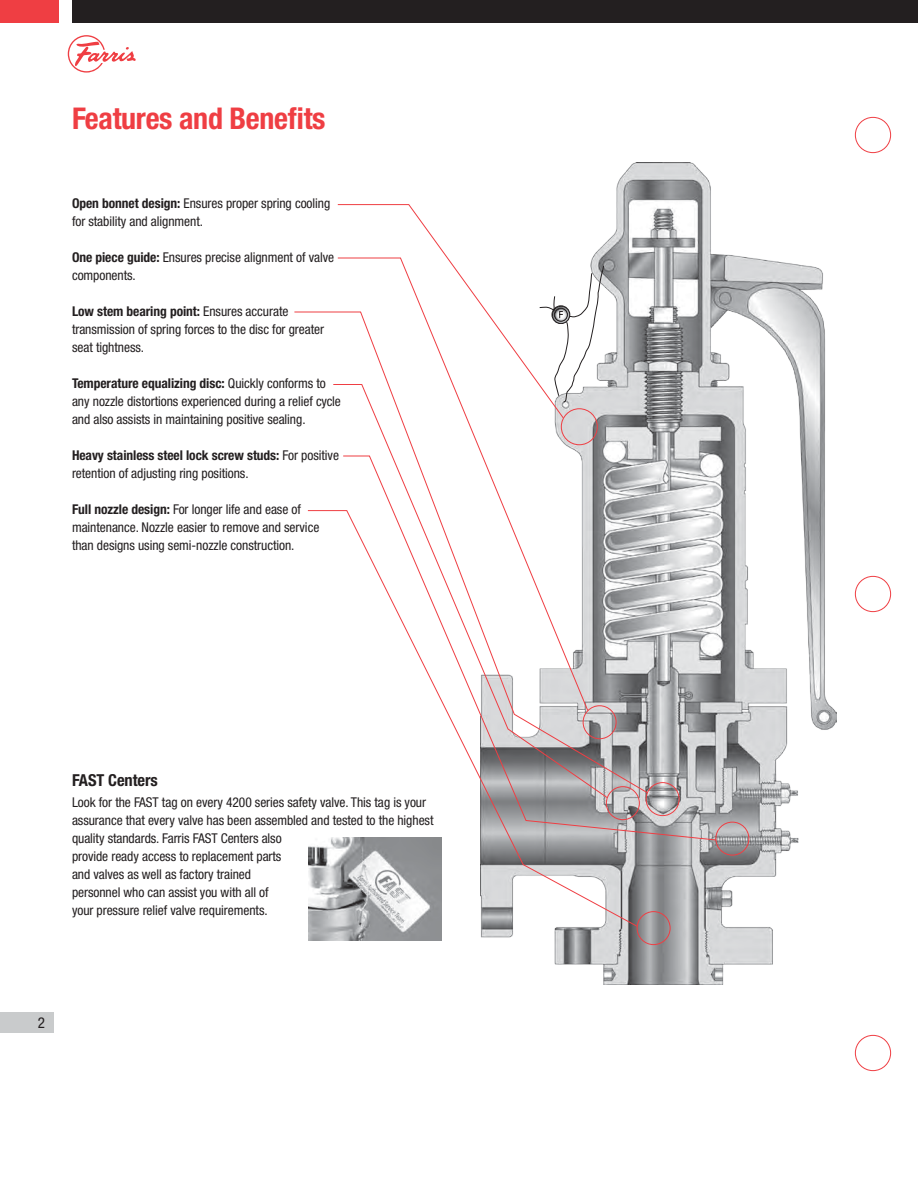
<style>
.page{position:relative;width:918px;height:1188px;background:#fff}
.page>*{position:absolute;margin:0;border:0;box-sizing:border-box;transform-origin:0 0}
.t1{font:700 condensed 30px "Helvetica Neue LT Std";letter-spacing:-.01em;color:#ef3e43}
.t2{font:700 condensed 16.5px "Helvetica Neue LT Std";letter-spacing:-.005em;color:#231f20}
.t3{font:condensed 15px "Helvetica Neue LT Std";color:#231f20}
.t4{font:condensed 13.5px/18px "Helvetica Neue LT Std";letter-spacing:-.005em;color:#231f20}
.s1{font-weight:700}
</style>
<div class="page">
<img style="left:481px;top:162px;width:356px;height:822px">
<div style="left:72px;top:0;width:846px;height:22px;background:#231f20"></div>
<div style="left:0;top:0;width:58px;height:22px;background:#ef3e43"></div>
<div style="left:0;top:1012px;width:54px;height:22px;background:#c9cbcc"></div>
<svg style="left:68px;top:35px;width:68px;height:38px"></svg>
<svg style="left:331px;top:837px;width:307px;height:90px"></svg>
<div style="left:637px;top:911px;width:33px;height:34px;border:1px solid #ef3e43;border-radius:50%"></div>
<div style="left:716px;top:822px;width:33px;height:33px;border:1px solid #ef3e43;border-radius:50%"></div>
<svg style="left:294px;top:311px;width:354px;height:201px"></svg>
<svg style="left:337px;top:257px;width:252px;height:255px"></svg>
<svg style="left:342px;top:455px;width:375px;height:386px"></svg>
<svg style="left:564px;top:261px;width:40px;height:142px"></svg>
<svg style="left:337px;top:204px;width:227px;height:215px"></svg>
<img style="left:308px;top:838px;width:133px;height:102px">
<div style="left:855px;top:117px;width:36px;height:36px;border:1px solid #ef3e43;border-radius:50%"></div>
<div style="left:855px;top:576px;width:36px;height:36px;border:1px solid #ef3e43;border-radius:50%"></div>
<div style="left:855px;top:1035px;width:36px;height:36px;border:1px solid #ef3e43;border-radius:50%"></div>
<h1 class="t1" style="left:72px;top:101px;width:255px">Features and Benefits</h1>
<p class="t4" style="left:72px;top:194px;width:260px"><span class="s1">Open bonnet design:</span> Ensures proper spring cooling for stability and alignment.</p>
<p class="t4" style="left:72px;top:248px;width:264px"><span class="s1">One piece guide:</span> Ensures precise alignment of valve components.</p>
<p class="t4" style="left:72px;top:302px;width:254px"><span class="s1">Low stem bearing point:</span> Ensures accurate transmission of spring forces to the disc for greater seat tightness.</p>
<p class="t4" style="left:72px;top:374px;width:270px"><span class="s1">Temperature equalizing disc:</span> Quickly conforms to any nozzle distortions experienced during a relief cycle and also assists in maintaining positive sealing.</p>
<p class="t4" style="left:72px;top:446px;width:269px"><span class="s1">Heavy stainless steel lock screw studs:</span> For positive retention of adjusting ring positions.</p>
<p class="t4" style="left:72px;top:500px;width:249px"><span class="s1">Full nozzle design:</span> For longer life and ease of maintenance. Nozzle easier to remove and service than designs using semi-nozzle construction.</p>
<p class="t2" style="left:72px;top:770px;width:87px">FAST Centers</p>
<p class="t4" style="left:72px;top:793px;width:363px">Look for the FAST tag on every 4200 series safety valve. This tag is your assurance that every valve has been assembled and tested to the highest quality standards. Farris FAST Centers also<br>provide ready access to replacement parts<br>and valves as well as factory trained<br>personnel who can assist you with all of<br>your pressure relief valve requirements.</p>
<p class="t3" style="left:38px;top:1014px;width:9px">2</p>
</div>
